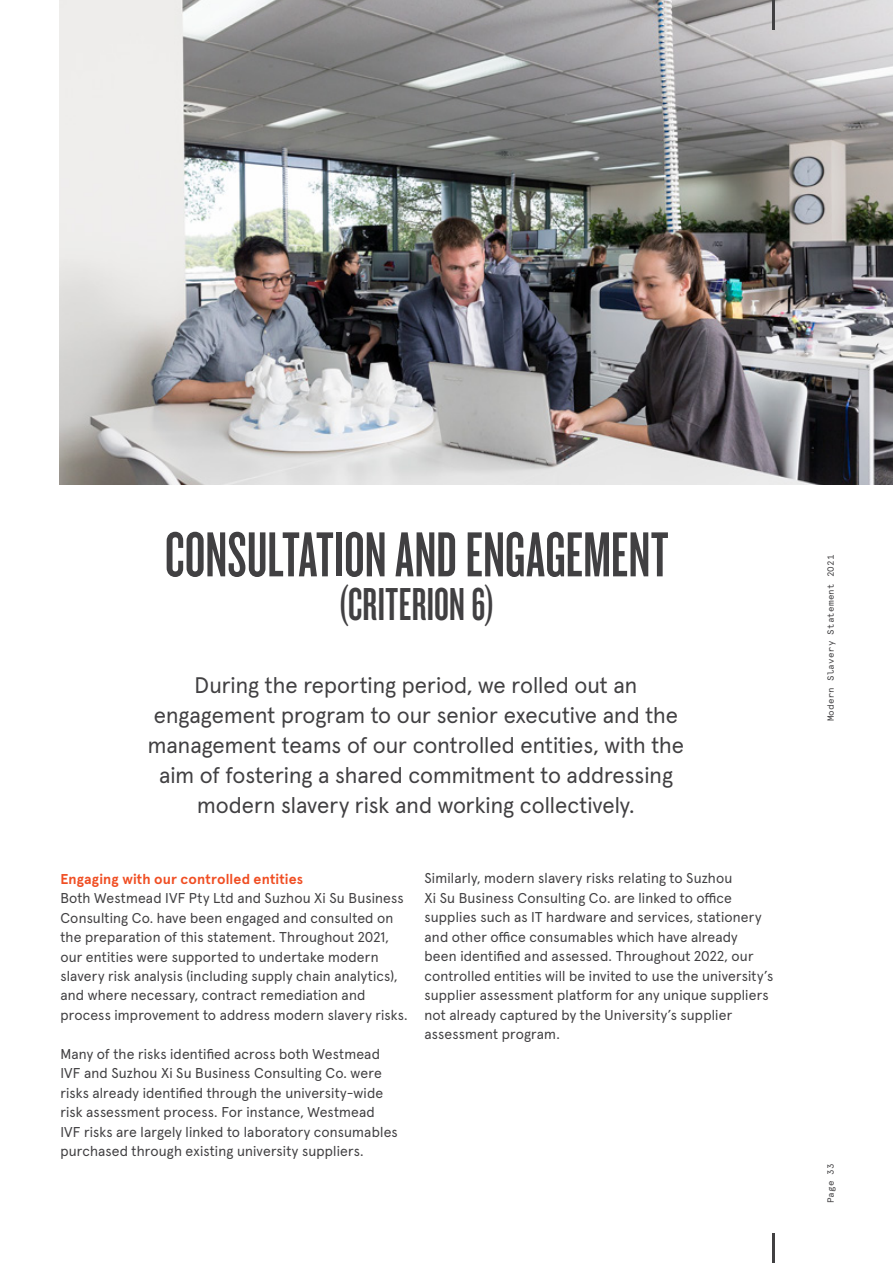
<style>
.page{position:relative;width:893px;height:1263px;background:#fff}
.page>*{position:absolute;margin:0;border:0;box-sizing:border-box;transform-origin:0 0}
.t1{font:66px "Knockout 47 Bantamweight";letter-spacing:.005em;color:#414042}
.t2{font:48px "Knockout 47 Bantamweight";letter-spacing:.01em;color:#414042}
.t3{font:22.5px/30px "Apercu Pro";color:#414042;text-align:center}
.t4{font:14.25px/19.5px "Apercu Pro";letter-spacing:.01em;color:#414042}
.t5{font:700 14.25px "Apercu Pro";letter-spacing:.01em;color:#f04e23}
.t6{font:9px "Apercu Mono Pro";letter-spacing:.02em;color:#414042}
</style>
<div class="page">
<img style="left:60px;top:0;width:833px;height:485px">
<hr style="left:773px;top:1233px;width:2px;height:30px;background:#414042">
<hr style="left:773px;top:0;width:2px;height:30px;background:#414042">
<h2 class="t1" style="left:165px;top:516px;width:505px">CONSULTATION AND ENGAGEMENT</h2>
<h2 class="t2" style="left:338px;top:576px;width:158px">(CRITERION 6)</h2>
<p class="t3" style="left:148px;top:669px;width:538px">During the reporting period, we rolled out an engagement program to our senior executive and the management teams of our controlled entities, with the aim of fostering a shared commitment to addressing modern slavery risk and working collectively.</p>
<h3 class="t5" style="left:60px;top:867px;width:244px">Engaging with our controlled entities</h3>
<p class="t4" style="left:60px;top:887px;width:349px">Both Westmead IVF Pty Ltd and Suzhou Xi Su Business Consulting Co. have been engaged and consulted on the preparation of this statement. Throughout 2021, our entities were supported to undertake modern slavery risk analysis (including supply chain analytics), and where necessary, contract remediation and process improvement to address modern slavery risks.</p>
<p class="t4" style="left:60px;top:1043px;width:339px">Many of the risks identified across both Westmead IVF and Suzhou Xi Su Business Consulting Co. were risks already identified through the university-wide risk assessment process. For instance, Westmead IVF risks are largely linked to laboratory consumables purchased through existing university suppliers.</p>
<p class="t4" style="left:424px;top:867px;width:350px">Similarly, modern slavery risks relating to Suzhou<br>Xi Su Business Consulting Co. are linked to office supplies such as IT hardware and services, stationery and other office consumables which have already been identified and assessed. Throughout 2022, our controlled entities will be invited to use the university’s supplier assessment platform for any unique suppliers not already captured by the University’s supplier assessment program.</p>
<p class="t6" style="left:824px;top:721px;width:168px;rotate:-90deg">Modern Slavery Statement 2021</p>
<p class="t6" style="left:824px;top:1203px;width:42px;rotate:-90deg">Page 33</p>
</div>
